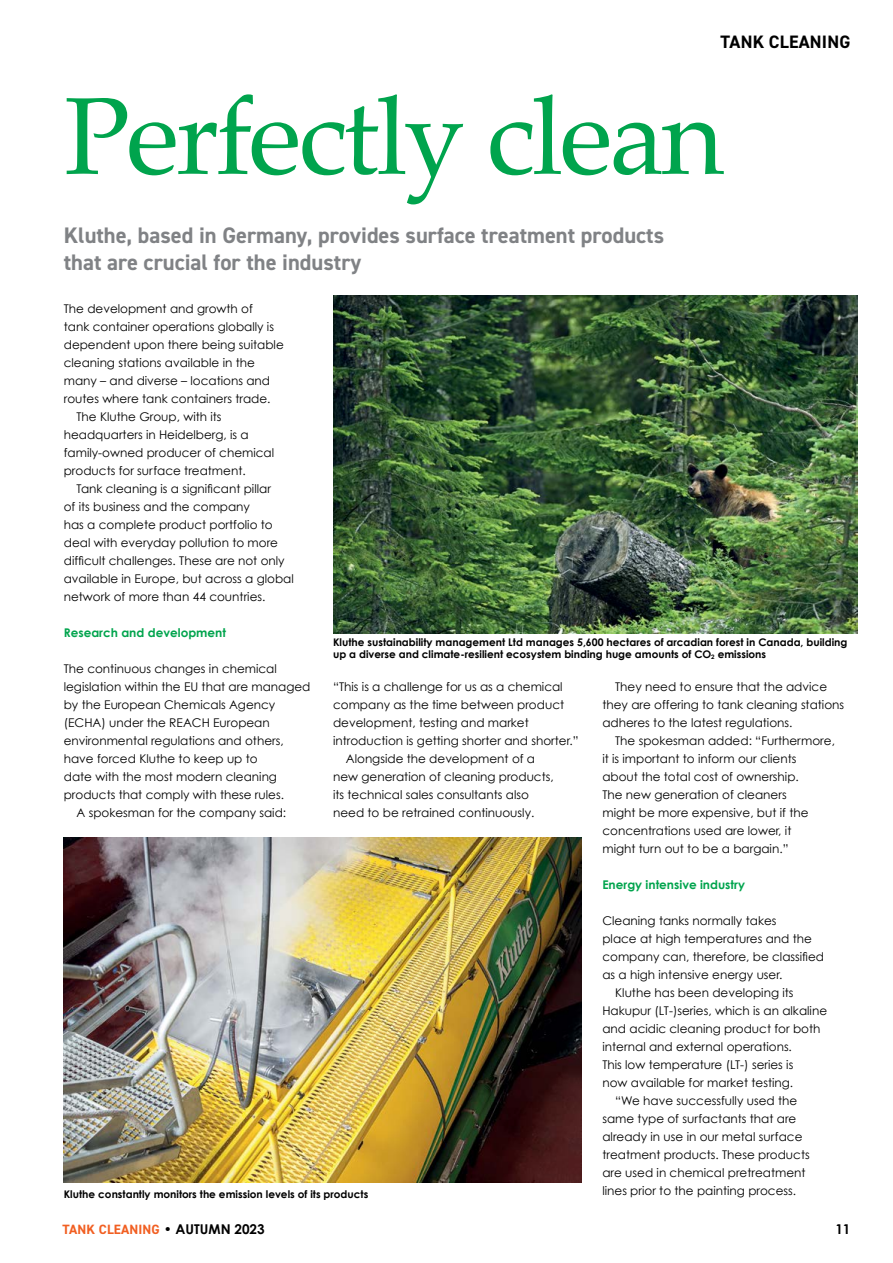
<style>
.page{position:relative;width:893px;height:1263px;background:#fff}
.page>*{position:absolute;margin:0;border:0;box-sizing:border-box;transform-origin:0 0}
.t1{font:109.5px "Palatino";letter-spacing:-.03em;color:#00a44d}
.t2{font:700 22.5px/27px "DIN2014";color:#808285}
.t3{font:700 18px "DIN2014";letter-spacing:.01em;color:#000}
.t4{font:700 13.5px "DIN2014";letter-spacing:.01em;color:#f15f22}
.t5{font:700 13.5px "Century Gothic";color:#000}
.t6{font:12px/18px "Century Gothic";color:#000}
.t7{font:700 12px "Century Gothic";color:#00a44d}
.t8{font:700 10.5px/12.6px "Century Gothic";color:#000}
.s1{font-size:6.15px}
.s2{font-family:"Century Gothic";color:#000}
</style>
<div class="page">
<img style="left:64px;top:838px;width:517px;height:345px">
<img style="left:333px;top:296px;width:524px;height:337px">
<h3 class="t3" style="left:720px;top:30px;width:131px">TANK CLEANING</h3>
<h1 class="t1" style="left:64px;top:46px;width:662px">Perfectly clean</h1>
<h2 class="t2" style="left:64px;top:221px;width:602px">Kluthe, based in Germany, provides surface treatment products that are crucial for the industry</h2>
<p class="t6" style="left:64px;top:299px;width:191px">The development and growth of</p>
<p class="t6" style="left:64px;top:317px;width:212px">tank container operations globally is</p>
<p class="t6" style="left:64px;top:335px;width:222px">dependent upon there being suitable</p>
<p class="t6" style="left:64px;top:353px;width:193px">cleaning stations available in the</p>
<p class="t6" style="left:64px;top:371px;width:208px">many – and diverse – locations and</p>
<p class="t6" style="left:64px;top:389px;width:208px">routes where tank containers trade.</p>
<p class="t6" style="left:77px;top:407px;width:147px">The Kluthe Group, with its</p>
<p class="t6" style="left:64px;top:425px;width:187px">headquarters in Heidelberg, is a</p>
<p class="t6" style="left:64px;top:443px;width:212px">family-owned producer of chemical</p>
<p class="t6" style="left:64px;top:461px;width:183px">products for surface treatment.</p>
<p class="t6" style="left:77px;top:479px;width:196px">Tank cleaning is a significant pillar</p>
<p class="t6" style="left:64px;top:497px;width:188px">of its business and the company</p>
<p class="t6" style="left:64px;top:515px;width:211px">has a complete product portfolio to</p>
<p class="t6" style="left:64px;top:533px;width:216px">deal with everyday pollution to more</p>
<p class="t6" style="left:64px;top:551px;width:222px">difficult challenges. These are not only</p>
<p class="t6" style="left:64px;top:569px;width:232px">available in Europe, but across a global</p>
<p class="t6" style="left:64px;top:587px;width:203px">network of more than 44 countries.</p>
<p class="t7" style="left:64px;top:625px;width:164px">Research and development</p>
<p class="t6" style="left:64px;top:659px;width:215px">The continuous changes in chemical</p>
<p class="t6" style="left:64px;top:677px;width:248px">legislation within the EU that are managed</p>
<p class="t6" style="left:64px;top:695px;width:213px">by the European Chemicals Agency</p>
<p class="t6" style="left:64px;top:713px;width:208px">(ECHA) under the REACH European</p>
<p class="t6" style="left:64px;top:731px;width:221px">environmental regulations and others,</p>
<p class="t6" style="left:64px;top:749px;width:195px">have forced Kluthe to keep up to</p>
<p class="t6" style="left:64px;top:767px;width:215px">date with the most modern cleaning</p>
<p class="t6" style="left:64px;top:785px;width:222px">products that comply with these rules.</p>
<p class="t6" style="left:77px;top:803px;width:211px">A spokesman for the company said:</p>
<p class="t8" style="left:333px;top:635px;width:516px">Kluthe sustainability management Ltd manages 5,600 hectares of arcadian forest in Canada, building up a diverse and climate-resilient ecosystem binding huge amounts of CO<span class="s1">2</span> emissions</p>
<p class="t6" style="left:333px;top:677px;width:231px">“This is a challenge for us as a chemical</p>
<p class="t6" style="left:333px;top:695px;width:233px">company as the time between product</p>
<p class="t6" style="left:333px;top:713px;width:197px">development, testing and market</p>
<p class="t6" style="left:333px;top:731px;width:247px">introduction is getting shorter and shorter.”</p>
<p class="t6" style="left:346px;top:749px;width:191px">Alongside the development of a</p>
<p class="t6" style="left:333px;top:767px;width:222px">new generation of cleaning products,</p>
<p class="t6" style="left:333px;top:785px;width:197px">its technical sales consultants also</p>
<p class="t6" style="left:333px;top:803px;width:203px">need to be retrained continuously.</p>
<p class="t6" style="left:602px;top:677px;width:243px;text-indent:13px">They need to ensure that the advice they are offering to tank cleaning stations adheres to the latest regulations.</p>
<p class="t6" style="left:602px;top:731px;width:234px;text-indent:13px">The spokesman added: “Furthermore, it is important to inform our clients about the total cost of ownership.<br>The new generation of cleaners<br>might be more expensive, but if the concentrations used are lower, it<br>might turn out to be a bargain.”</p>
<p class="t7" style="left:602px;top:877px;width:144px">Energy intensive industry</p>
<p class="t6" style="left:602px;top:911px;width:176px">Cleaning tanks normally takes</p>
<p class="t6" style="left:602px;top:929px;width:211px">place at high temperatures and the</p>
<p class="t6" style="left:602px;top:947px;width:223px">company can, therefore, be classified</p>
<p class="t6" style="left:602px;top:965px;width:182px">as a high intensive energy user.</p>
<p class="t6" style="left:615px;top:983px;width:180px">Kluthe has been developing its</p>
<p class="t6" style="left:602px;top:1001px;width:226px">Hakupur (LT-)series, which is an alkaline</p>
<p class="t6" style="left:602px;top:1019px;width:220px">and acidic cleaning product for both</p>
<p class="t6" style="left:602px;top:1037px;width:191px">internal and external operations.</p>
<p class="t6" style="left:602px;top:1055px;width:192px">This low temperature (LT-) series is</p>
<p class="t6" style="left:602px;top:1073px;width:192px">now available for market testing.</p>
<p class="t6" style="left:615px;top:1091px;width:184px">“We have successfully used the</p>
<p class="t6" style="left:602px;top:1109px;width:196px">same type of surfactants that are</p>
<p class="t6" style="left:602px;top:1127px;width:202px">already in use in our metal surface</p>
<p class="t6" style="left:602px;top:1145px;width:209px">treatment products. These products</p>
<p class="t6" style="left:602px;top:1163px;width:205px">are used in chemical pretreatment</p>
<p class="t6" style="left:602px;top:1181px;width:195px">lines prior to the painting process.</p>
<p class="t8" style="left:64px;top:1187px;width:306px">Kluthe constantly monitors the emission levels of its products</p>
<p class="t4" style="left:62px;top:1220px;width:204px">TANK CLEANING <span class="s2">• AUTUMN 2023</span></p>
<p class="t5" style="left:835px;top:1220px;width:17px">11</p>
</div>
